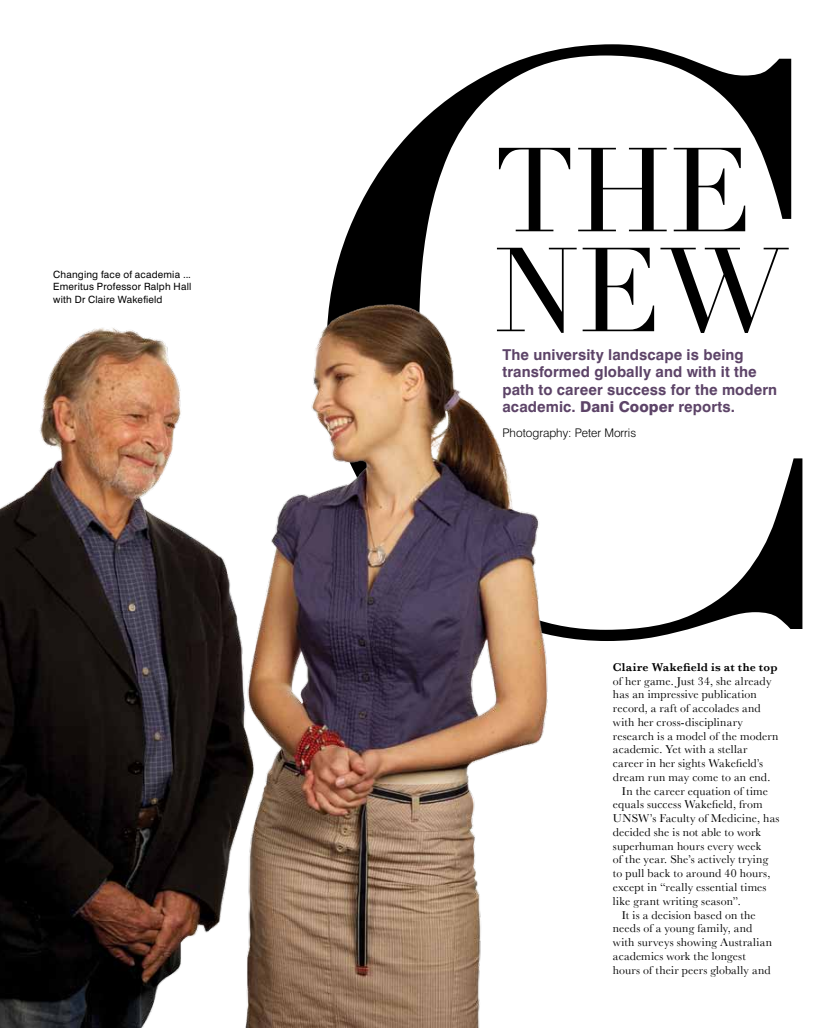
<style>
.page{position:relative;width:833px;height:1028px;background:#fff}
.page>*{position:absolute;margin:0;border:0;box-sizing:border-box;transform-origin:0 0}
.t1{font:700 15px/17.5px "Swiss 721 BT";letter-spacing:.005em;color:#5d4468}
.t2{font:11.88px "Baskerville";letter-spacing:.015em;color:#000}
.t3{font:600 11.88px "Baskerville";letter-spacing:.02em;color:#000}
.t4{font:300 11.88px "Swiss 721 BT";color:#000}
.t5{font:10px/12.5px "Swiss 721 BT";letter-spacing:.02em;color:#000;text-align:justify}
.s1{font-weight:800}
</style>
<div class="page">
<svg style="left:346px;top:44px;width:457px;height:597px"></svg>
<svg style="left:547px;top:248px;width:241px;height:85px"></svg>
<svg style="left:499px;top:148px;width:246px;height:83px"></svg>
<img style="left:0;top:237px;width:547px;height:791px">
<p class="t5" style="left:53px;top:268px;width:140px">Changing face of academia ...<br>Emeritus Professor Ralph Hall with Dr Claire Wakefield</p>
<p class="t1" style="left:502px;top:345px;width:276px">The university landscape is being transformed globally and with it the path to career success for the modern academic. <span class="s1">Dani Cooper</span> reports.</p>
<p class="t4" style="left:502px;top:425px;width:135px">Photography: Peter Morris</p>
<p class="t3" style="left:613px;top:660px;width:166px">Claire Wakefield is at the top</p>
<p class="t2" style="left:613px;top:674px;width:160px">of her game. Just 34, she already</p>
<p class="t2" style="left:613px;top:687px;width:145px">has an impressive publication</p>
<p class="t2" style="left:613px;top:701px;width:149px">record, a raft of accolades and</p>
<p class="t2" style="left:613px;top:715px;width:132px">with her cross-disciplinary</p>
<p class="t2" style="left:613px;top:729px;width:167px">research is a model of the modern</p>
<p class="t2" style="left:613px;top:742px;width:136px">academic. Yet with a stellar</p>
<p class="t2" style="left:613px;top:756px;width:152px">career in her sights Wakefield’s</p>
<p class="t2" style="left:613px;top:770px;width:159px">dream run may come to an end.</p>
<p class="t2" style="left:622px;top:784px;width:148px">In the career equation of time</p>
<p class="t2" style="left:613px;top:797px;width:151px">equals success Wakefield, from</p>
<p class="t2" style="left:613px;top:811px;width:168px">UNSW’s Faculty of Medicine, has</p>
<p class="t2" style="left:613px;top:825px;width:150px">decided she is not able to work</p>
<p class="t2" style="left:613px;top:839px;width:150px">superhuman hours every week</p>
<p class="t2" style="left:613px;top:852px;width:157px">of the year. She’s actively trying</p>
<p class="t2" style="left:613px;top:866px;width:159px">to pull back to around 40 hours,</p>
<p class="t2" style="left:613px;top:880px;width:155px">except in “really essential times</p>
<p class="t2" style="left:613px;top:894px;width:129px">like grant writing season”.</p>
<p class="t2" style="left:622px;top:907px;width:135px">It is a decision based on the</p>
<p class="t2" style="left:613px;top:921px;width:141px">needs of a young family, and</p>
<p class="t2" style="left:613px;top:935px;width:161px">with surveys showing Australian</p>
<p class="t2" style="left:613px;top:949px;width:134px">academics work the longest</p>
<p class="t2" style="left:613px;top:962px;width:159px">hours of their peers globally and</p>
</div>
